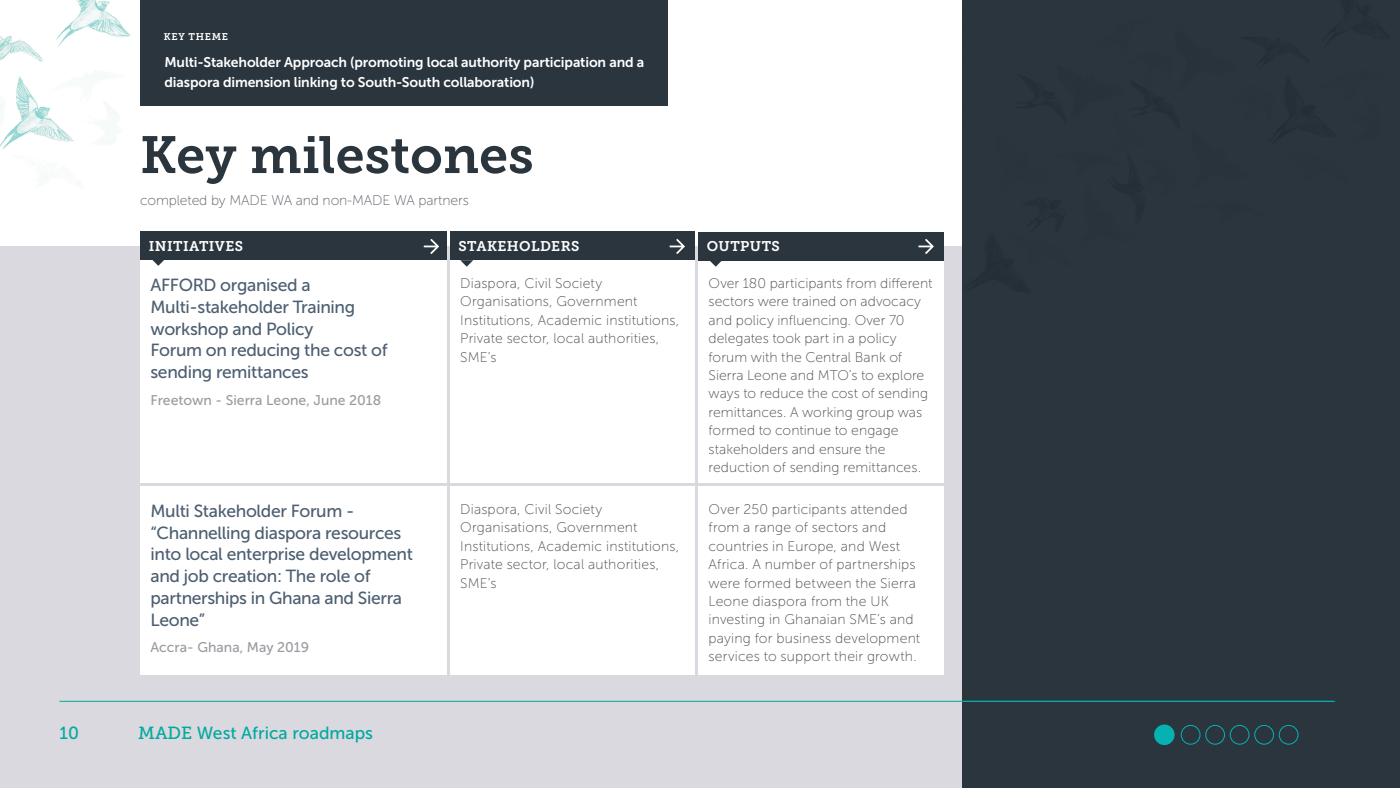
<style>
.page{position:relative;width:1400px;height:788px;background:#fff}
.page>*{position:absolute;margin:0;border:0;box-sizing:border-box;transform-origin:0 0}
.t1{font:51.98px "Museo Slab 700";color:#2a353e}
.t2{font:31.32px "Museo Slab 700";color:#fff}
.t3{font:17.5px/21.9px "Museo Sans 500";letter-spacing:-.02em;color:#4d5f71}
.t4{font:17.5px "Museo Sans 500";color:#00a99f}
.t5{font:14px/18.4px "Museo Sans 100";letter-spacing:.01em;color:#4d4d4d}
.t6{font:14px/19.2px "Museo Sans 700";letter-spacing:-.01em;color:#fff}
.t7{font:14px "Museo Sans 500";color:#9b9aa1}
.t8{font:14px "Museo Sans 100";letter-spacing:-.01em;color:#5d6069}
.t9{font:14px "Museo Slab 700";letter-spacing:.03em;color:#fff}
.t10{font:9.8px "Museo Slab 700";letter-spacing:.07em;color:#fff}
.s1{font-family:"Museo Slab 500"}
</style>
<div class="page">
<div style="left:0;top:247px;width:1400px;height:541px;background:#d9d9df"></div>
<div style="left:962px;top:0;width:438px;height:788px;background:#2a353e"></div>
<img style="left:0;top:0;width:131px;height:184px">
<div style="left:450px;top:260px;width:245px;height:222px;background:#fff"></div>
<div style="left:698px;top:260px;width:245px;height:222px;background:#fff"></div>
<div style="left:140px;top:260px;width:306px;height:222px;background:#fff"></div>
<div style="left:450px;top:486px;width:245px;height:188px;background:#fff"></div>
<div style="left:698px;top:486px;width:245px;height:188px;background:#fff"></div>
<div style="left:140px;top:486px;width:306px;height:188px;background:#fff"></div>
<div style="left:450px;top:232px;width:245px;height:28px;background:#2a353e"></div>
<div style="left:698px;top:232px;width:245px;height:28px;background:#2a353e"></div>
<div style="left:140px;top:232px;width:306px;height:28px;background:#2a353e"></div>
<svg style="left:670px;top:239px;width:15px;height:15px"></svg>
<svg style="left:460px;top:260px;width:13px;height:7px"></svg>
<svg style="left:918px;top:239px;width:16px;height:15px"></svg>
<svg style="left:709px;top:260px;width:13px;height:7px"></svg>
<svg style="left:424px;top:239px;width:15px;height:15px"></svg>
<svg style="left:152px;top:260px;width:12px;height:6px"></svg>
<hr style="left:60px;top:700px;width:1275px;height:1px;background:#00a99f">
<hr style="left:962px;top:700px;width:372px;height:1px;background:#06b2b1">
<div style="left:1181px;top:725px;width:19px;height:19px;border:1px solid #06b2b1;border-radius:50%"></div>
<div style="left:1205px;top:725px;width:20px;height:19px;border:1px solid #06b2b1;border-radius:50%"></div>
<div style="left:1230px;top:725px;width:19px;height:19px;border:1px solid #06b2b1;border-radius:50%"></div>
<div style="left:1279px;top:725px;width:19px;height:19px;border:1px solid #06b2b1;border-radius:50%"></div>
<div style="left:1254px;top:725px;width:20px;height:19px;border:1px solid #06b2b1;border-radius:50%"></div>
<div style="left:140px;top:0;width:528px;height:105px;background:#2a353e"></div>
<div style="left:1155px;top:725px;width:19px;height:19px;background:#06b2b1;border-radius:50%"></div>
<div style="left:1154px;top:724px;width:21px;height:21px;border:2px solid #06b2b1;border-radius:50%"></div>
<p class="t10" style="left:164px;top:31px;width:66px">KEY THEME</p>
<h2 class="t2" style="left:156px;top:39px;width:37px">01</h2>
<p class="t6" style="left:164px;top:53px;width:481px">Multi-Stakeholder Approach (promoting local authority participation and a diaspora dimension linking to South-South collaboration)</p>
<h1 class="t1" style="left:140px;top:125px;width:395px">Key milestones</h1>
<p class="t8" style="left:140px;top:193px;width:330px">completed by MADE WA and non-MADE WA partners</p>
<p class="t9" style="left:149px;top:238px;width:96px">INITIATIVES</p>
<p class="t9" style="left:458px;top:238px;width:122px">STAKEHOLDERS</p>
<p class="t9" style="left:707px;top:238px;width:75px">OUTPUTS</p>
<p class="t3" style="left:150px;top:274px;width:239px">AFFORD organised a<br>Multi-stakeholder Training workshop and Policy<br>Forum on reducing the cost of sending remittances</p>
<p class="t7" style="left:150px;top:392px;width:232px">Freetown - Sierra Leone, June 2018</p>
<p class="t3" style="left:150px;top:499px;width:264px">Multi Stakeholder Forum - “Channelling diaspora resources into local enterprise development and job creation: The role of partnerships in Ghana and Sierra<br>Leone”</p>
<p class="t7" style="left:150px;top:639px;width:160px">Accra- Ghana, May 2019</p>
<p class="t4" style="left:60px;top:723px;width:21px">10</p>
<p class="t4" style="left:138px;top:723px;width:236px"><span class="s1">MADE</span> West Africa roadmaps</p>
<p class="t5" style="left:460px;top:274px;width:221px">Diaspora, Civil Society<br>Organisations, Government<br>Institutions, Academic institutions,<br>Private sector, local authorities,<br>SME’s</p>
<p class="t5" style="left:709px;top:274px;width:226px">Over 180 participants from different sectors were trained on advocacy and policy influencing. Over 70 delegates took part in a policy forum with the Central Bank of<br>Sierra Leone and MTO’s to explore ways to reduce the cost of sending remittances. A working group was formed to continue to engage stakeholders and ensure the reduction of sending remittances.</p>
<p class="t5" style="left:460px;top:500px;width:221px">Diaspora, Civil Society<br>Organisations, Government<br>Institutions, Academic institutions,<br>Private sector, local authorities,<br>SME’s</p>
<p class="t5" style="left:709px;top:500px;width:213px">Over 250 participants attended from a range of sectors and countries in Europe, and West<br>Africa. A number of partnerships were formed between the Sierra<br>Leone diaspora from the UK investing in Ghanaian SME’s and paying for business development services to support their growth.</p>
</div>
